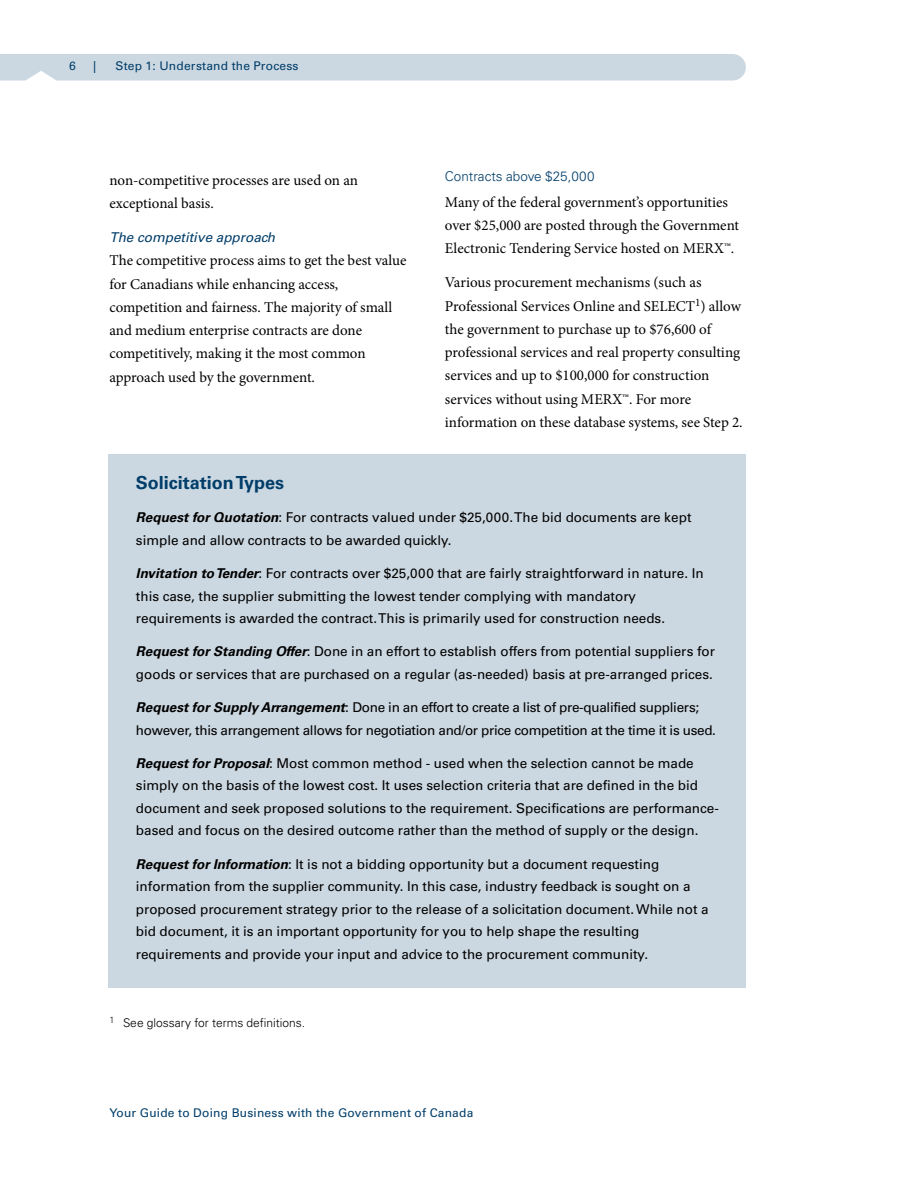
<style>
.page{position:relative;width:918px;height:1188px;background:#fff}
.page>*{position:absolute;margin:0;border:0;box-sizing:border-box;transform-origin:0 0}
.t1{font:700 18px "Univers LT Std";color:#003d69}
.t2{font:15px/23.2px "Minion Pro";color:#000}
.t3{font:13.5px/22.5px "Univers LT Std";color:#000}
.t4{font:13.5px/22.5px "Univers LT Std";letter-spacing:-.02em;color:#000}
.t5{font:italic 13.5px "Univers LT Std";color:#003d69}
.t6{font:300 13.5px "Univers LT Std";color:#003d69}
.t7{font:12px "Univers LT Std";letter-spacing:.015em;color:#003d69}
.t8{font:300 12px "Univers LT Std";color:#000}
.s1{font-weight:700;font-style:italic}
</style>
<div class="page">
<div style="left:0;top:54px;width:746px;height:27px;background:#ccd8e1"></div>
<div style="left:108px;top:454px;width:638px;height:534px;background:#ccd8e1"></div>
<p class="t7" style="left:69px;top:62px;width:8px">6</p>
<p class="t7" style="left:93px;top:62px;width:5px">|</p>
<p class="t7" style="left:115px;top:62px;width:185px">Step 1: Understand the Process</p>
<p class="t2" style="left:110px;top:170px;width:250px">non-competitive processes are used on an exceptional basis.</p>
<p class="t5" style="left:110px;top:232px;width:167px">The competitive approach</p>
<p class="t2" style="left:109px;top:250px;width:299px">The competitive process aims to get the best value for Canadians while enhancing access, competition and fairness. The majority of small and medium enterprise contracts are done competitively, making it the most common approach used by the government.</p>
<p class="t6" style="left:445px;top:171px;width:151px">Contracts above $25,000</p>
<p class="t2" style="left:445px;top:192px;width:296px">Many of the federal government’s opportunities over $25,000 are posted through the Government<br>Electronic Tendering Service hosted on MERX™.</p>
<p class="t2" style="left:445px;top:272px;width:299px">Various procurement mechanisms (such as Professional Services Online and SELECT<sup>1</sup>) allow the government to purchase up to $76,600 of professional services and real property consulting services and up to $100,000 for construction services without using MERX™. For more information on these database systems, see Step 2.</p>
<h1 class="t1" style="left:136px;top:476px;width:150px">SolicitationTypes</h1>
<p class="t3" style="left:136px;top:507px;width:557px"><span class="s1">Request for Quotation</span>: For contracts valued under $25,000.The bid documents are kept simple and allow contracts to be awarded quickly.</p>
<p class="t3" style="left:136px;top:563px;width:569px"><span class="s1">Invitation toTender</span>: For contracts over $25,000 that are fairly straightforward in nature. In this case, the supplier submitting the lowest tender complying with mandatory requirements is awarded the contract.This is primarily used for construction needs.</p>
<p class="t3" style="left:136px;top:641px;width:581px"><span class="s1">Request for Standing Offer</span>: Done in an effort to establish offers from potential suppliers for goods or services that are purchased on a regular (as-needed) basis at pre-arranged prices.</p>
<p class="t4" style="left:136px;top:697px;width:582px"><span class="s1">Request for Supply Arrangement</span>: Done in an effort to create a list of pre-qualified suppliers; however, this arrangement allows for negotiation and/or price competition at the time it is used.</p>
<p class="t3" style="left:136px;top:753px;width:585px"><span class="s1">Request for Proposal</span>: Most common method - used when the selection cannot be made simply on the basis of the lowest cost. It uses selection criteria that are defined in the bid document and seek proposed solutions to the requirement. Specifications are performance&shy;based and focus on the desired outcome rather than the method of supply or the design.</p>
<p class="t3" style="left:136px;top:854px;width:574px"><span class="s1">Request for Information</span>: It is not a bidding opportunity but a document requesting information from the supplier community. In this case, industry feedback is sought on a proposed procurement strategy prior to the release of a solicitation document. While not a bid document, it is an important opportunity for you to help shape the resulting requirements and provide your input and advice to the procurement community.</p>
<p class="t8" style="left:110px;top:1018px;width:197px"><sup>1</sup> See glossary for terms definitions.</p>
<p class="t7" style="left:110px;top:1109px;width:365px">Your Guide to Doing Business with the Government of Canada</p>
</div>
